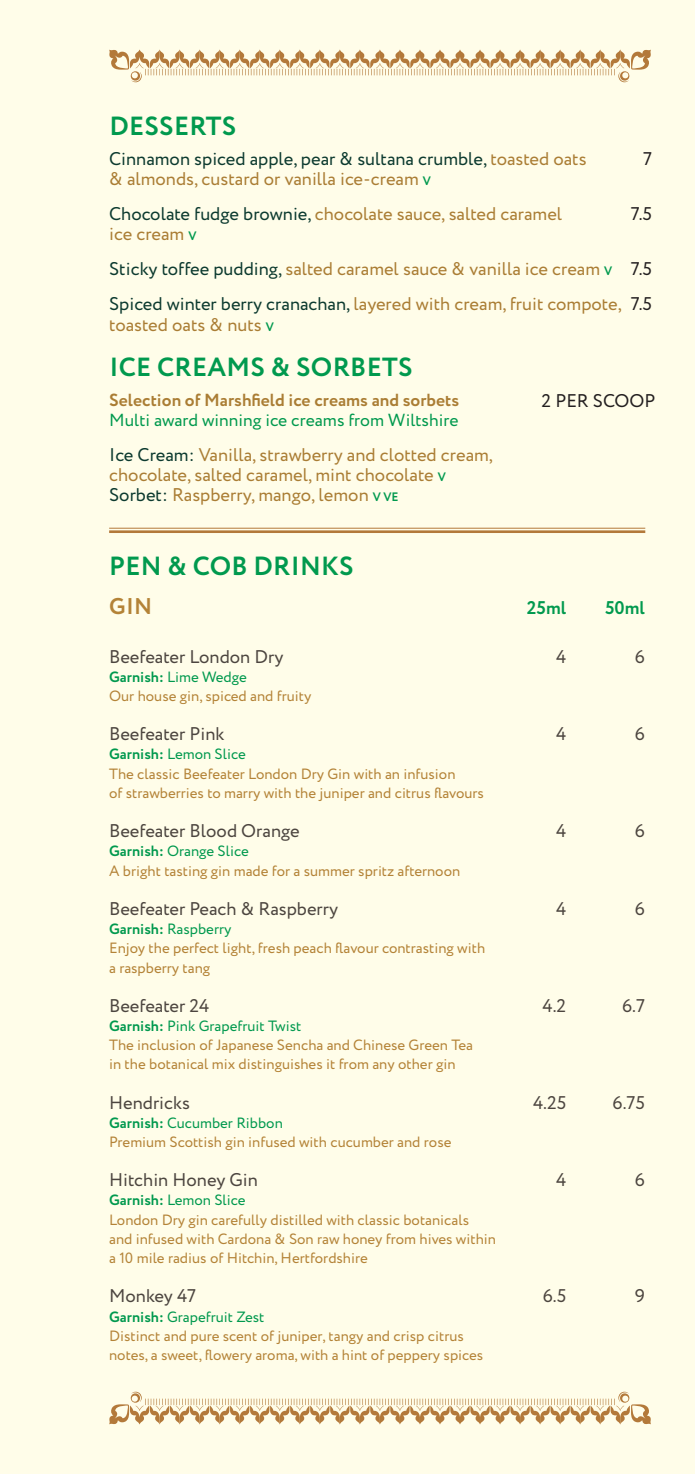
<style>
.page{position:relative;width:695px;height:1474px;background:#fff}
.page>*{position:absolute;margin:0;border:0;box-sizing:border-box;transform-origin:0 0}
.t1{font:700 26.25px "Circe";letter-spacing:.01em;color:#00994e}
.t2{font:700 22.75px "Circe";color:#b48337}
.t3{font:18.38px/35px "Circe";color:#aa7d34}
.t4{font:18.38px "Circe";color:#4c453f}
.t5{font:18.38px "Circe";color:#0c3a2f}
.t6{font:18.38px "Circe";color:#231f20}
.t7{font:700 18.38px "Circe";color:#00994e}
.t8{font:700 17.5px "Circe";color:#aa7d34}
.t9{font:17.5px "Circe";color:#00994e}
.t10{font:14.88px/19.2px "Circe";color:#b48337}
.s1{color:#aa7d34}
.s2{font-weight:700;font-size:12.25px;color:#00994e}
.s3{color:#0c3a2f}
.s4{color:#231f20}
.s5{font-weight:700;color:#00994e}
.s6{color:#00994e}
</style>
<div class="page">
<div style="left:0;top:0;width:694px;height:1473px;background:#fffde9"></div>
<svg style="left:109px;top:50px;width:542px;height:32px"></svg>
<svg style="left:109px;top:1391px;width:542px;height:33px"></svg>
<hr style="left:109px;top:528px;width:536px;height:1px;background:#b3793a">
<hr style="left:109px;top:530px;width:536px;height:3px;background:#b3793a">
<h1 class="t1" style="left:109px;top:108px;width:129px">DESSERTS</h1>
<p class="t5" style="left:109px;top:147px;width:479px">Cinnamon spiced apple, pear &amp; sultana crumble, <span class="s1">toasted oats</span></p>
<p class="t6" style="left:643px;top:147px;width:10px">7</p>
<p class="t3" style="left:109px;top:162px;width:454px">&amp; almonds, custard or vanilla ice-cream <span class="s2">V<br></span><span class="s3">Chocolate fudge brownie,</span> chocolate sauce, salted caramel</p>
<p class="t6" style="left:630px;top:202px;width:23px">7.5</p>
<p class="t3" style="left:109px;top:217px;width:544px">ice cream <span class="s2">V<br></span><span class="s3">Sticky toffee pudding,</span> salted caramel sauce &amp; vanilla ice cream <span class="s2">V</span> <span class="s4">7.5<br></span><span class="s3">Spiced winter berry cranachan,</span> layered with cream, fruit compote, <span class="s4">7.5</span></p>
<p class="t3" style="left:109px;top:307px;width:166px">toasted oats &amp; nuts <span class="s2">V</span></p>
<h1 class="t1" style="left:109px;top:349px;width:305px">ICE CREAMS &amp; SORBETS</h1>
<p class="t8" style="left:109px;top:388px;width:351px">Selection of Marshfield ice creams and sorbets</p>
<p class="t9" style="left:109px;top:408px;width:351px">Multi award winning ice creams from Wiltshire</p>
<p class="t3" style="left:109px;top:445px;width:385px;line-height:20.1px"><span class="s3">Ice Cream:</span> Vanilla, strawberry and clotted cream, chocolate, salted caramel, mint chocolate <span class="s2">V<br></span><span class="s3">Sorbet:</span> Raspberry, mango, lemon <span class="s2">V VE</span></p>
<p class="t6" style="left:541px;top:389px;width:115px">2 PER SCOOP</p>
<h1 class="t1" style="left:109px;top:548px;width:246px">PEN &amp; COB DRINKS</h1>
<h2 class="t2" style="left:109px;top:591px;width:44px">GIN</h2>
<p class="t7" style="left:527px;top:595px;width:41px">25ml</p>
<p class="t7" style="left:605px;top:595px;width:41px">50ml</p>
<p class="t4" style="left:109px;top:644px;width:176px">Beefeater London Dry</p>
<p class="t4" style="left:556px;top:644px;width:12px">4</p>
<p class="t4" style="left:634px;top:644px;width:12px">6</p>
<p class="t10" style="left:109px;top:667px;width:204px"><span class="s5">Garnish:</span> <span class="s6">Lime Wedge<br></span>Our house gin, spiced and fruity</p>
<p class="t4" style="left:109px;top:721px;width:117px">Beefeater Pink</p>
<p class="t4" style="left:556px;top:721px;width:12px">4</p>
<p class="t4" style="left:634px;top:721px;width:12px">6</p>
<p class="t10" style="left:109px;top:745px;width:376px"><span class="s5">Garnish:</span> <span class="s6">Lemon Slice<br></span>The classic Beefeater London Dry Gin with an infusion<br>of strawberries to marry with the juniper and citrus flavours</p>
<p class="t4" style="left:109px;top:818px;width:192px">Beefeater Blood Orange</p>
<p class="t4" style="left:556px;top:818px;width:12px">4</p>
<p class="t4" style="left:634px;top:818px;width:12px">6</p>
<p class="t10" style="left:109px;top:842px;width:352px"><span class="s5">Garnish:</span> <span class="s6">Orange Slice<br></span>A bright tasting gin made for a summer spritz afternoon</p>
<p class="t4" style="left:109px;top:896px;width:230px">Beefeater Peach &amp; Raspberry</p>
<p class="t4" style="left:556px;top:896px;width:12px">4</p>
<p class="t4" style="left:634px;top:896px;width:12px">6</p>
<p class="t10" style="left:109px;top:919px;width:377px"><span class="s5">Garnish:</span> <span class="s6">Raspberry<br></span>Enjoy the perfect light, fresh peach flavour contrasting with a raspberry tang</p>
<p class="t4" style="left:109px;top:993px;width:102px">Beefeater 24</p>
<p class="t4" style="left:542px;top:993px;width:25px">4.2</p>
<p class="t4" style="left:622px;top:993px;width:24px">6.7</p>
<p class="t10" style="left:109px;top:1016px;width:365px"><span class="s5">Garnish:</span> <span class="s6">Pink Grapefruit Twist<br></span>The inclusion of Japanese Sencha and Chinese Green Tea in the botanical mix distinguishes it from any other gin</p>
<p class="t4" style="left:109px;top:1090px;width:82px">Hendricks</p>
<p class="t4" style="left:533px;top:1090px;width:35px">4.25</p>
<p class="t4" style="left:612px;top:1090px;width:34px">6.75</p>
<p class="t10" style="left:109px;top:1113px;width:344px"><span class="s5">Garnish:</span> <span class="s6">Cucumber Ribbon<br></span>Premium Scottish gin infused with cucumber and rose</p>
<p class="t4" style="left:109px;top:1167px;width:150px">Hitchin Honey Gin</p>
<p class="t4" style="left:556px;top:1167px;width:12px">4</p>
<p class="t4" style="left:634px;top:1167px;width:12px">6</p>
<p class="t10" style="left:109px;top:1191px;width:388px"><span class="s5">Garnish:</span> <span class="s6">Lemon Slice<br></span>London Dry gin carefully distilled with classic botanicals and infused with Cardona &amp; Son raw honey from hives within a 10 mile radius of Hitchin, Hertfordshire</p>
<p class="t4" style="left:109px;top:1283px;width:88px">Monkey 47</p>
<p class="t4" style="left:542px;top:1283px;width:25px">6.5</p>
<p class="t4" style="left:634px;top:1283px;width:12px">9</p>
<p class="t10" style="left:109px;top:1307px;width:375px"><span class="s5">Garnish:</span> <span class="s6">Grapefruit Zest<br></span>Distinct and pure scent of juniper, tangy and crisp citrus notes, a sweet, flowery aroma, with a hint of peppery spices</p>
</div>
